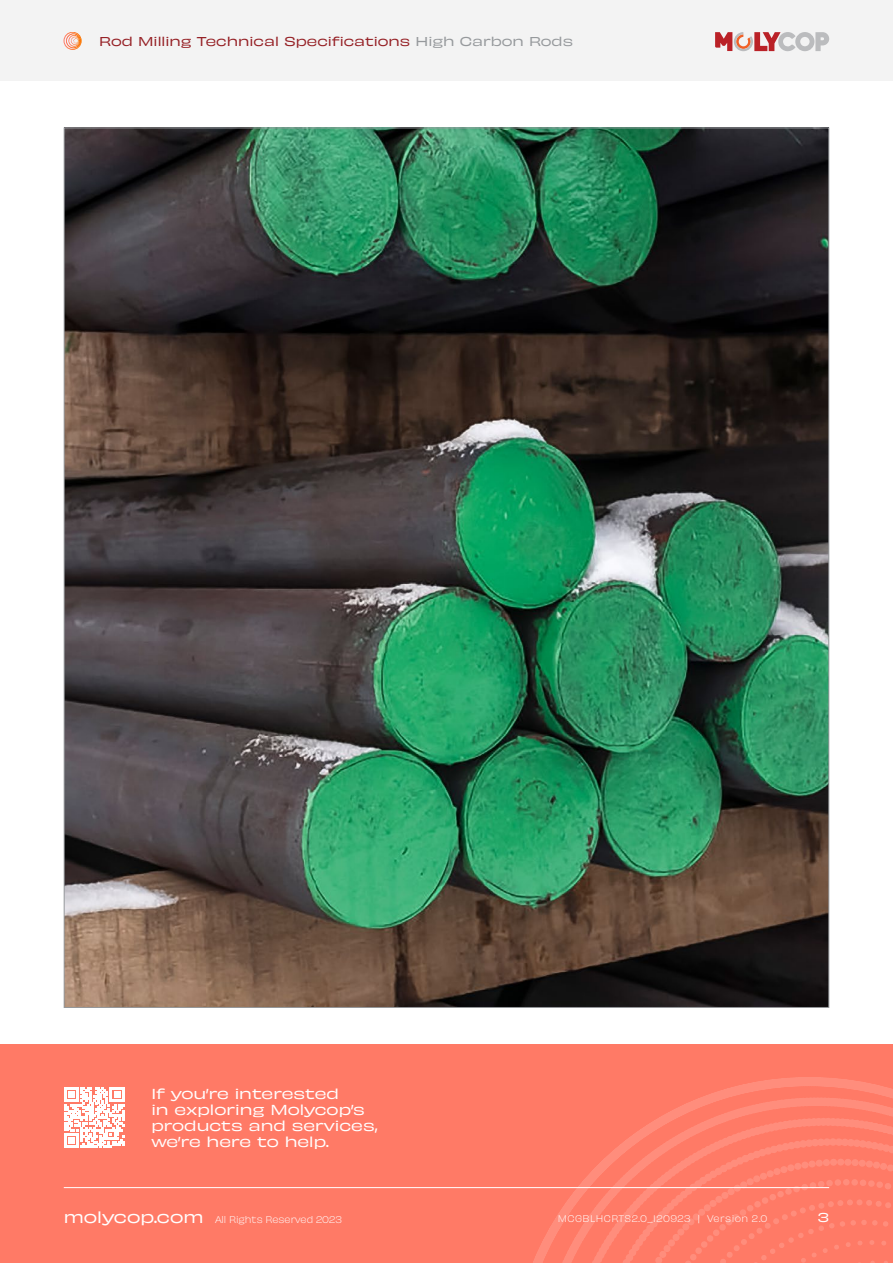
<style>
.page{position:relative;width:893px;height:1263px;background:#fff}
.page>*{position:absolute;margin:0;border:0;box-sizing:border-box;transform-origin:0 0}
.t1{font:expanded 15px "Obviously";color:#fff}
.t2{font:expanded 13.5px/16.2px "Obviously";color:#fff}
.t3{font:expanded 12px "Obviously";color:#962126}
.t4{font:expanded 12px "Obviously";color:#fff}
.t5{font:9px "Obviously Lght";letter-spacing:.05em;color:#fff}
.t6{font:9px "Obviously Lght";color:#fff}
.s1{color:#96999c}
</style>
<div class="page">
<img style="left:66px;top:130px;width:761px;height:876px">
<div style="left:0;top:0;width:893px;height:81px;background:#f3f3f3"></div>
<svg style="left:715px;top:32px;width:114px;height:19px"></svg>
<div style="left:64px;top:32px;width:17px;height:18px;border:1px solid #fff;border-radius:50%"></div>
<div style="left:66px;top:34px;width:15px;height:14px;border:1px dashed #fff;border-radius:50%"></div>
<div style="left:69px;top:35px;width:11px;height:12px;border:1px dashed #fff;border-radius:50%"></div>
<div style="left:71px;top:37px;width:8px;height:8px;border:1px dashed #fff;border-radius:50%"></div>
<svg style="left:73px;top:38px;width:5px;height:5px"></svg>
<div style="left:0;top:1044px;width:893px;height:219px;background:#ff7a66"></div>
<svg style="left:510px;top:1077px;width:383px;height:186px"></svg>
<svg style="left:538px;top:1097px;width:355px;height:166px"></svg>
<svg style="left:565px;top:1118px;width:328px;height:145px"></svg>
<svg style="left:592px;top:1138px;width:301px;height:125px"></svg>
<hr style="left:64px;top:1187px;width:765px;height:1px;background:#fff">
<svg style="left:64px;top:1087px;width:60px;height:61px"></svg>
<p class="t3" style="left:99px;top:32px;width:475px">Rod Milling Technical Specifications <span class="s1">High Carbon Rods</span></p>
<p class="t2" style="left:151px;top:1084px;width:228px">If you’re interested<br>in exploring Molycop’s products and services, we’re here to help.</p>
<p class="t1" style="left:64px;top:1205px;width:141px">molycop.com</p>
<p class="t6" style="left:215px;top:1212px;width:128px">All Rights Reserved 2023</p>
<p class="t4" style="left:818px;top:1207px;width:13px">3</p>
<p class="t5" style="left:558px;top:1211px;width:211px">MCGBLHCRTS2.0_120923 | Version 2.0</p>
</div>
